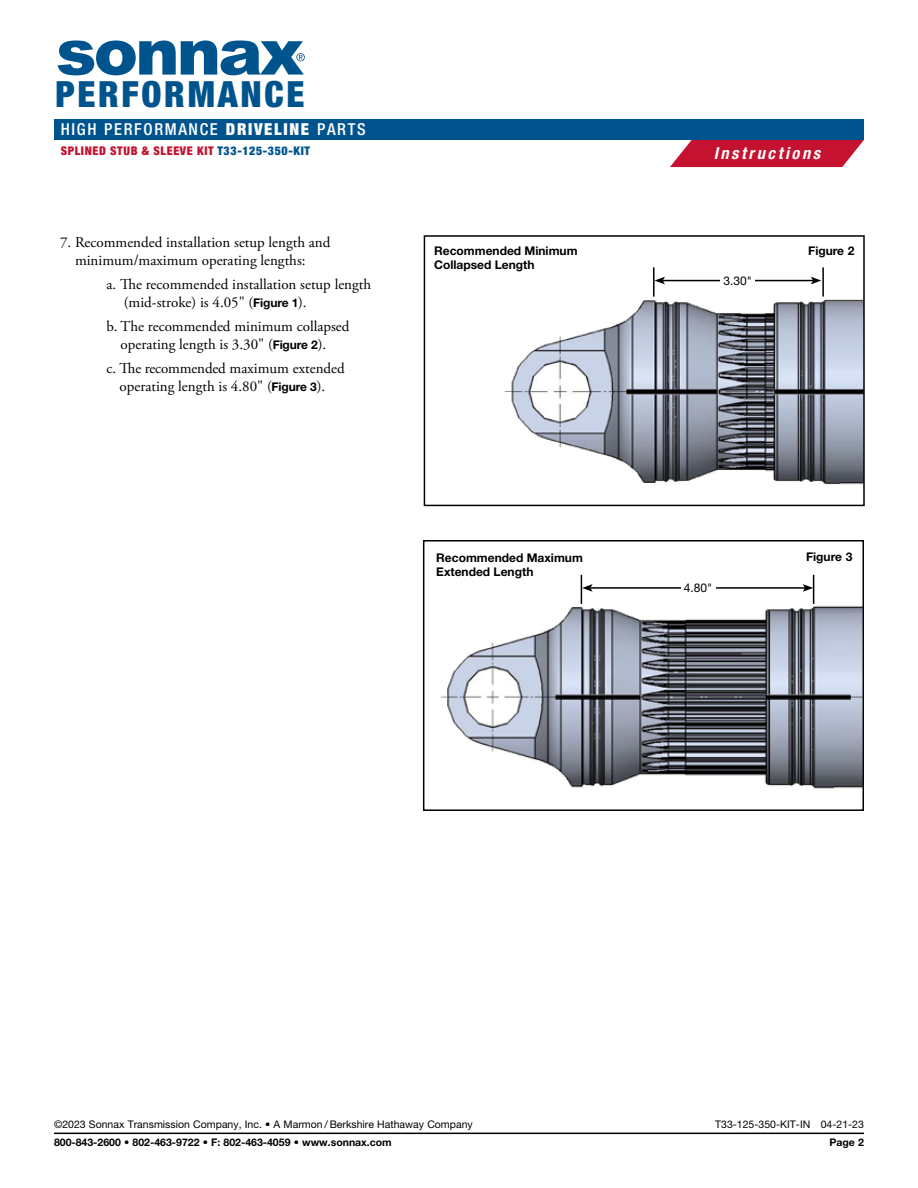
<style>
.page{position:relative;width:918px;height:1188px;background:#fff}
.page>*{position:absolute;margin:0;border:0;box-sizing:border-box;transform-origin:0 0}
.t1{font:900 condensed 36.15px "Helvetica Neue LT Std";letter-spacing:.075em;color:#00548e}
.t2{font:500 condensed 16.5px "Helvetica Neue LT Std";letter-spacing:.1em;color:#fff}
.t3{font:italic 700 condensed 16.5px "Helvetica Neue LT Std";letter-spacing:.155em;color:#fff}
.t4{font:15px/18px "Adobe Garamond Pro";color:#000}
.t5{font:700 12px "Helvetica Neue LT Std";color:#000}
.t6{font:900 condensed 12px "Helvetica Neue LT Std";letter-spacing:.05em;color:#c41230}
.t7{font:12px "Helvetica Neue LT Std";color:#000}
.t8{font:10.5px "Helvetica Neue LT Std";color:#000}
.t9{font:700 10.5px "Helvetica Neue LT Std";color:#000}
.s1{color:#00548e}
.s2{font-weight:900}
.s3{font-family:"Helvetica Neue LT Std";font-weight:700;font-size:12px}
</style>
<div class="page">
<img style="left:504px;top:276px;width:358px;height:209px">
<div style="left:424px;top:235px;width:441px;height:271px;border:2px solid #000"></div>
<hr style="left:653px;top:267px;width:2px;height:30px;background:#000">
<hr style="left:822px;top:267px;width:2px;height:30px;background:#000">
<hr style="left:663px;top:280px;width:150px;height:1px;background:#000">
<svg style="left:654px;top:277px;width:11px;height:7px"></svg>
<svg style="left:811px;top:277px;width:10px;height:7px"></svg>
<div style="left:720px;top:273px;width:35px;height:15px;background:#fff"></div>
<img style="left:440px;top:574px;width:421px;height:215px">
<div style="left:423px;top:540px;width:441px;height:271px;border:2px solid #000"></div>
<hr style="left:590px;top:587px;width:215px;height:2px;background:#000">
<svg style="left:581px;top:575px;width:12px;height:29px"></svg>
<svg style="left:803px;top:575px;width:11px;height:29px"></svg>
<div style="left:681px;top:580px;width:35px;height:15px;background:#fff"></div>
<hr style="left:54px;top:1133px;width:810px;height:1px;background:#000">
<svg style="left:670px;top:140px;width:194px;height:27px;background:#ca2c47"></svg>
<div style="left:54px;top:119px;width:810px;height:21px;background:#00548e"></div>
<svg style="left:58px;top:40px;width:247px;height:35px"></svg>
<h1 class="t1" style="left:56px;top:72px;width:250px">PERFORMANCE</h1>
<p class="t6" style="left:61px;top:144px;width:251px">SPLINED STUB &amp; SLEEVE KIT <span class="s1">T33-125-350-KIT</span></p>
<p class="t2" style="left:61px;top:120px;width:306px">HIGH PERFORMANCE <span class="s2">DRIVELINE</span> PARTS</p>
<p class="t4" style="left:75px;top:234px;width:257px;text-indent:-15px">7. Recommended installation setup length and minimum/maximum operating lengths:</p>
<p class="t4" style="left:124px;top:276px;width:249px;text-indent:-17px">a. The recommended installation setup length (mid-stroke) is 4.05" (<span class="s3">Figure 1</span>).</p>
<p class="t4" style="left:121px;top:318px;width:230px;text-indent:-14px">b. The recommended minimum collapsed operating length is 3.30" (<span class="s3">Figure 2</span>).</p>
<p class="t4" style="left:107px;top:360px;width:240px;text-align:center">c. The recommended maximum extended operating length is 4.80" (<span class="s3">Figure 3</span>).</p>
<p class="t3" style="left:714px;top:143px;width:108px">Instructions</p>
<p class="t5" style="left:434px;top:243px;width:145px">Recommended Minimum</p>
<p class="t5" style="left:808px;top:243px;width:48px">Figure 2</p>
<p class="t5" style="left:434px;top:258px;width:102px">Collapsed Length</p>
<p class="t7" style="left:723px;top:273px;width:30px">3.30"</p>
<p class="t5" style="left:436px;top:550px;width:148px">Recommended Maximum</p>
<p class="t5" style="left:806px;top:549px;width:48px">Figure 3</p>
<p class="t5" style="left:436px;top:564px;width:99px">Extended Length</p>
<p class="t7" style="left:684px;top:581px;width:30px">4.80"</p>
<p class="t8" style="left:54px;top:1118px;width:420px">©2023 Sonnax Transmission Company, Inc. • A Marmon / Berkshire Hathaway Company</p>
<p class="t8" style="left:715px;top:1118px;width:150px">T33-125-350-KIT-IN 04-21-23</p>
<p class="t9" style="left:54px;top:1136px;width:339px">800-843-2600 • 802-463-9722 • F: 802-463-4059 • www.sonnax.com</p>
<p class="t9" style="left:829px;top:1136px;width:36px">Page 2</p>
</div>
